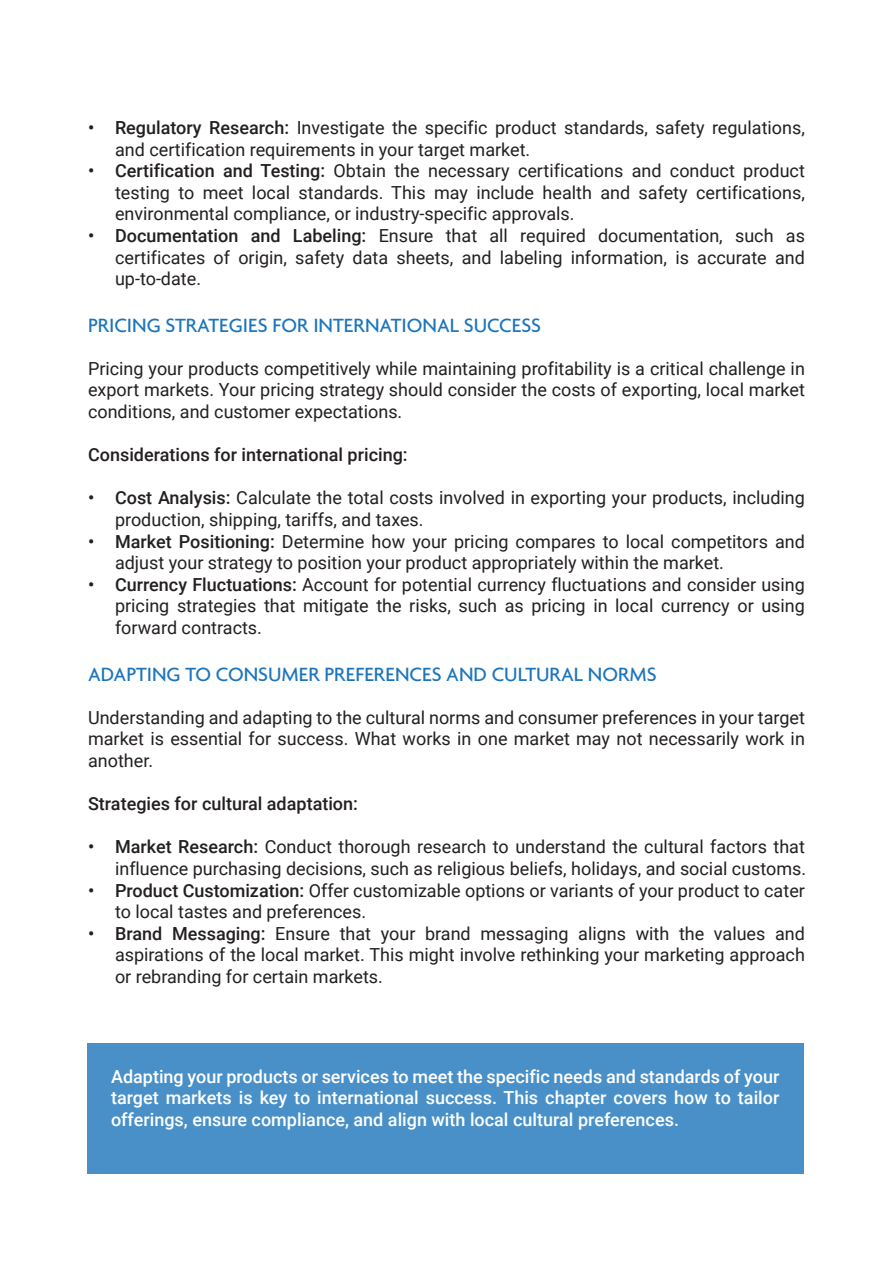
<style>
.page{position:relative;width:893px;height:1263px;background:#fff}
.page>*{position:absolute;margin:0;border:0;box-sizing:border-box;transform-origin:0 0}
.t1{font:500 20.7px "Agenda";color:#1c75bc}
.t2{font:18px/21.6px "Roboto";color:#231f20;text-align:justify}
.t3{font:500 18px/21.6px "Roboto";color:#fff;text-align:justify}
.t4{font:500 18px "Roboto";color:#231f20}
.s1{font-weight:500}
</style>
<div class="page">
<div style="left:87px;top:1043px;width:717px;height:131px;background:#4990c9"></div>
<p class="t2" style="left:115px;top:116px;width:691px;text-indent:-27px"><span class="s1">• Regulatory Research:</span> Investigate the specific product standards, safety regulations, and certification requirements in your target market.</p>
<p class="t2" style="left:115px;top:159px;width:691px;text-indent:-27px"><span class="s1">• Certification and Testing:</span> Obtain the necessary certifications and conduct product testing to meet local standards. This may include health and safety certifications, environmental compliance, or industry-specific approvals.</p>
<p class="t2" style="left:115px;top:224px;width:691px;text-indent:-27px"><span class="s1">• Documentation and Labeling:</span> Ensure that all required documentation, such as certificates of origin, safety data sheets, and labeling information, is accurate and up-to-date.</p>
<p class="t1" style="left:88px;top:312px;width:454px">PRICING STRATEGIES FOR INTERNATIONAL SUCCESS</p>
<p class="t2" style="left:88px;top:357px;width:718px">Pricing your products competitively while maintaining profitability is a critical challenge in export markets. Your pricing strategy should consider the costs of exporting, local market conditions, and customer expectations.</p>
<p class="t4" style="left:88px;top:442px;width:321px">Considerations for international pricing:</p>
<p class="t2" style="left:115px;top:487px;width:691px;text-indent:-27px"><span class="s1">• Cost Analysis:</span> Calculate the total costs involved in exporting your products, including production, shipping, tariffs, and taxes.</p>
<p class="t2" style="left:115px;top:530px;width:691px;text-indent:-27px"><span class="s1">• Market Positioning:</span> Determine how your pricing compares to local competitors and adjust your strategy to position your product appropriately within the market.</p>
<p class="t2" style="left:115px;top:573px;width:691px;text-indent:-27px"><span class="s1">• Currency Fluctuations:</span> Account for potential currency fluctuations and consider using pricing strategies that mitigate the risks, such as pricing in local currency or using forward contracts.</p>
<p class="t1" style="left:88px;top:661px;width:570px">ADAPTING TO CONSUMER PREFERENCES AND CULTURAL NORMS</p>
<p class="t2" style="left:88px;top:706px;width:718px">Understanding and adapting to the cultural norms and consumer preferences in your target market is essential for success. What works in one market may not necessarily work in another.</p>
<p class="t4" style="left:88px;top:791px;width:271px">Strategies for cultural adaptation:</p>
<p class="t2" style="left:88px;top:835px;width:720px;text-align:right"><span class="s1">• Market Research:</span> Conduct thorough research to understand the cultural factors that influence purchasing decisions, such as religious beliefs, holidays, and social customs.</p>
<p class="t2" style="left:115px;top:879px;width:691px;text-indent:-27px"><span class="s1">• Product Customization:</span> Offer customizable options or variants of your product to cater to local tastes and preferences.</p>
<p class="t2" style="left:115px;top:922px;width:691px;text-indent:-27px"><span class="s1">• Brand Messaging:</span> Ensure that your brand messaging aligns with the values and aspirations of the local market. This might involve rethinking your marketing approach or rebranding for certain markets.</p>
<p class="t3" style="left:111px;top:1065px;width:670px">Adapting your products or services to meet the specific needs and standards of your target markets is key to international success. This chapter covers how to tailor offerings, ensure compliance, and align with local cultural preferences.</p>
</div>
